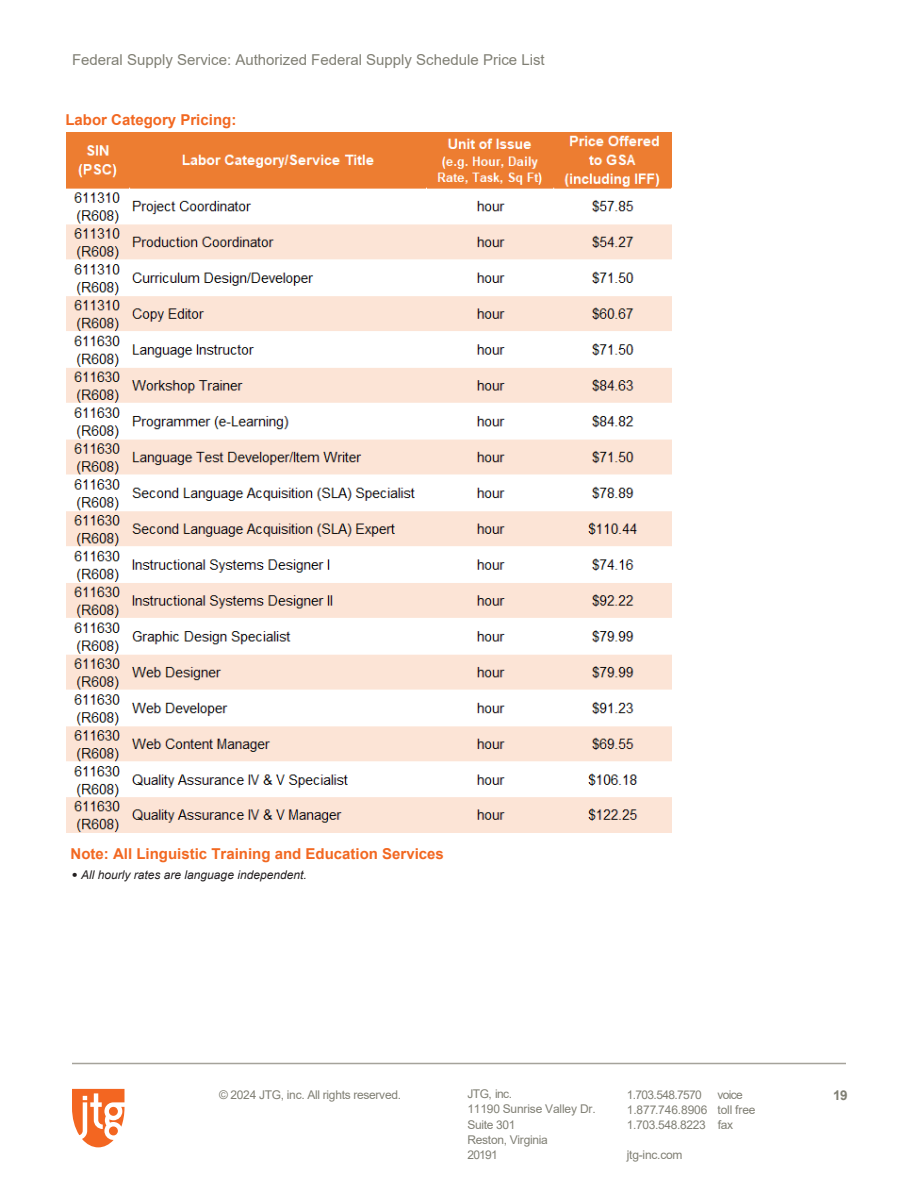
<style>
.page{position:relative;width:918px;height:1188px;background:#fff}
.page>*{position:absolute;margin:0;border:0;box-sizing:border-box;transform-origin:0 0}
.t1{font:15px "Arial";color:#807f74}
.t2{font:700 15px "Arial";color:#f26821}
.t3{font:700 15px "Arial";color:#f26821}
.t4{font:700 13.5px "Arial";color:#807f74}
.t5{font:12px/15.1px "Arial";letter-spacing:-.025em;color:#807f74}
.t6{font:italic 12px "Arial";color:#231f20}
.t7{font:12px "Arial";letter-spacing:-.055em;color:#807f74}
.s1{font-family:"Frutiger 45";font-weight:300;font-style:normal}
.s2{font-style:inherit}
</style>
<div class="page">
<svg style="left:72px;top:1089px;width:53px;height:58px"></svg>
<hr style="left:72px;top:1063px;width:774px;height:1px;background:#a5a39b">
<img style="left:66px;top:132px;width:606px;height:700px">
<p class="t1" style="left:72px;top:50px;width:474px">Federal Supply Service: Authorized Federal Supply Schedule Price List</p>
<p class="t3" style="left:65px;top:110px;width:172px">Labor Category Pricing:</p>
<p class="t2" style="left:71px;top:843px;width:375px">Note: All Linguistic Training and Education Services</p>
<p class="t6" style="left:72px;top:867px;width:237px"><span class="s1">•</span> All hourly rates are language independent.</p>
<p class="t5" style="left:467px;top:1087px;width:130px">JTG, inc.<br>11190 Sunrise Valley Dr.<br>Suite 301<br>Reston, Virginia<br>20191</p>
<p class="t5" style="left:219px;top:1087px;width:184px">© 202<span class="s2">4</span> JTG, inc. All rights reserved.</p>
<p class="t7" style="left:627px;top:1086px;width:77px">1.703.548.7570</p>
<p class="t5" style="left:627px;top:1087px;width:130px;text-indent:91px">voice<br>1.877.746.8906 toll free<br>1.703.548.8223 fax</p>
<p class="t5" style="left:627px;top:1147px;width:57px">jtg-inc.com</p>
<p class="t4" style="left:833px;top:1086px;width:16px">19</p>
</div>
